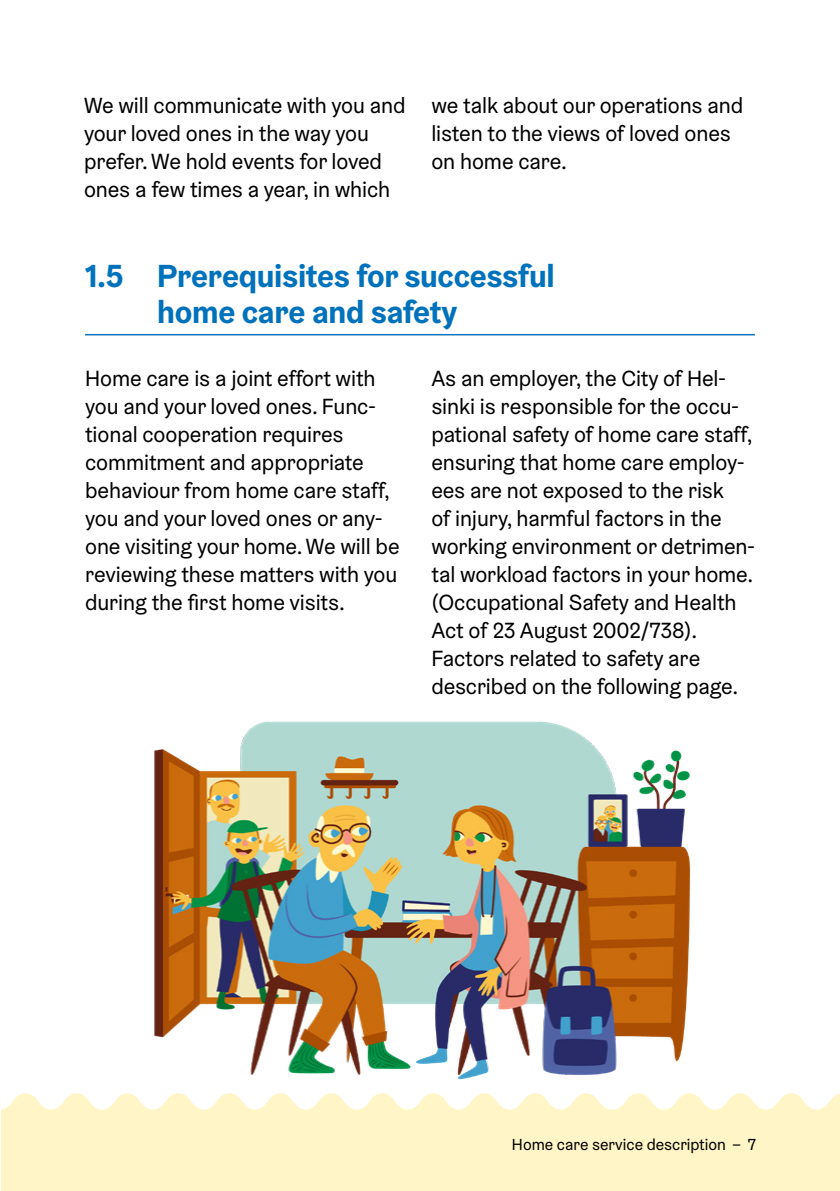
<style>
.page{position:relative;width:840px;height:1191px;background:#fff}
.page>*{position:absolute;margin:0;border:0;box-sizing:border-box;transform-origin:0 0}
.H3_underline{font:700 32px/36px "Helsinki Grotesk";letter-spacing:-.01em;color:#0072bc}
.Leipis__Mammy{font:22px/28px "Helsinki Grotesk";letter-spacing:-.005em;color:#000}
.t1{font:16px "Helsinki Grotesk";color:#000}
</style>
<div class="page">
<svg style="left:1px;top:1093px;width:838px;height:98px;background:#fff5cb"></svg>
<hr style="left:85px;top:334px;width:669px;height:1px;background:#0072bc">
<img style="left:154px;top:721px;width:537px;height:359px">
<p class="Leipis__Mammy" style="left:84px;top:91px;width:323px">We will communicate with you and your loved ones in the way you prefer. We hold events for loved ones a few times a year, in which</p>
<p class="Leipis__Mammy" style="left:431px;top:91px;width:313px">we talk about our operations and listen to the views of loved ones on home care.</p>
<h2 class="H3_underline" style="left:157px;top:257px;width:399px;text-indent:-72px">1.5 Prerequisites for successful home care and safety</h2>
<p class="Leipis__Mammy" style="left:85px;top:364px;width:316px">Home care is a joint effort with you and your loved ones. Func&shy;tional cooperation requires commitment and appropriate behaviour from home care staff, you and your loved ones or any&shy;one visiting your home. We will be reviewing these matters with you during the first home visits.</p>
<p class="Leipis__Mammy" style="left:431px;top:364px;width:325px">As an employer, the City of Hel&shy;sinki is responsible for the occu&shy;pational safety of home care staff, ensuring that home care employ&shy;ees are not exposed to the risk<br>of injury, harmful factors in the working environment or detrimen&shy;tal workload factors in your home. (Occupational Safety and Health<br>Act of 23 August 2002/738).<br>Factors related to safety are described on the following page.</p>
<p class="t1" style="left:511px;top:1134px;width:245px">Home care service description – 7</p>
</div>
